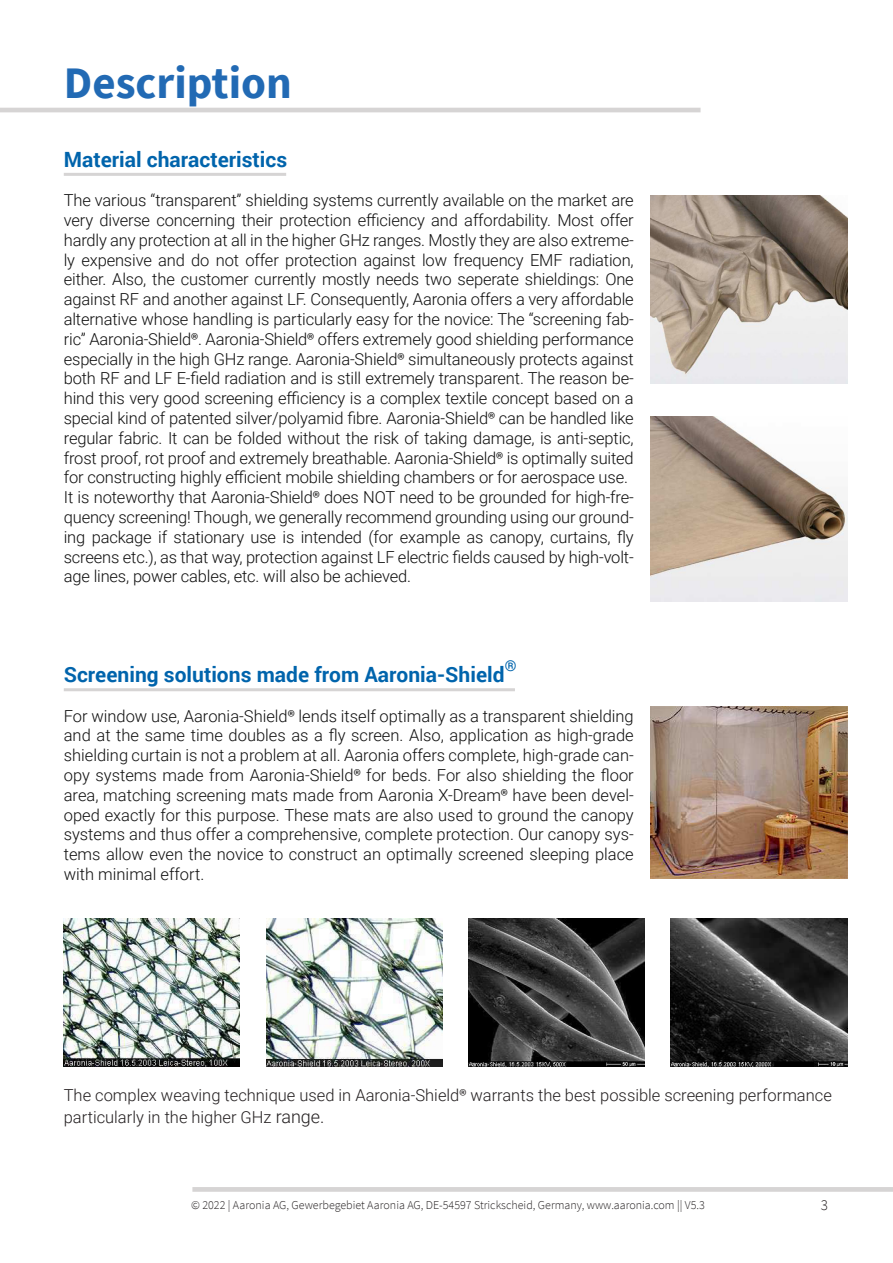
<style>
.page{position:relative;width:893px;height:1263px;background:#fff}
.page>*{position:absolute;margin:0;border:0;box-sizing:border-box;transform-origin:0 0}
.t1{font:700 45px "Source Sans Pro";color:#226ab4}
.t2{font:700 21px "Roboto";color:#0064ac}
.t3{font:300 16.5px/19.8px "Roboto";letter-spacing:-.01em;color:#0f0f0f;text-align:justify}
.t4{font:300 16.5px/21.6px "Roboto";color:#231f20}
.t5{font:300 15px "Source Sans Pro";color:#231f20}
.t6{font:700 15px "Roboto";color:#0064ac}
.t7{font:300 12px "Source Sans Pro";color:#231f20}
.s1{font-family:"Source Sans Pro";font-weight:400}
.s2{font-size:18px}
</style>
<div class="page">
<svg style="left:192px;top:1187px;width:701px;height:5px;background:#d8d6d6"></svg>
<hr style="left:0;top:108px;width:701px;height:4px;background:#d6d4d4">
<div style="left:64px;top:173px;width:222px;height:3px;border:2px solid #d6d4d4"></div>
<img style="left:651px;top:196px;width:196px;height:187px">
<img style="left:651px;top:417px;width:196px;height:185px">
<div style="left:64px;top:688px;width:451px;height:3px;border:2px solid #d6d4d4"></div>
<img style="left:651px;top:706px;width:196px;height:172px">
<img style="left:64px;top:919px;width:176px;height:147px">
<img style="left:266px;top:919px;width:176px;height:147px">
<img style="left:468px;top:919px;width:177px;height:147px">
<img style="left:671px;top:919px;width:176px;height:147px">
<p class="t1" style="left:64px;top:52px;width:230px">Description</p>
<p class="t2" style="left:64px;top:144px;width:225px">Material characteristics</p>
<p class="t3" style="left:64px;top:190px;width:572px">The various “transparent” shielding systems currently available on the market are very diverse concerning their protection efficiency and affordability. Most offer hardly any protection at all in the higher GHz ranges. Mostly they are also extreme&shy;ly expensive and do not offer protection against low frequency EMF radiation, either. Also, the customer currently mostly needs two seperate shieldings: One against RF and another against LF. Consequently, Aaronia offers a very affordable alternative whose handling is particularly easy for the novice: The “screening fab&shy;ric” Aaronia-Shield<span class="s1">®</span>. Aaronia-Shield<span class="s1">®</span> offers extremely good shielding performance especially in the high GHz range. Aaronia-Shield<span class="s1">®</span> simultaneously protects against both RF and LF E-field radiation and is still extremely transparent. The reason be&shy;hind this very good screening efficiency is a complex textile concept based on a special kind of patented silver/polyamid fibre. Aaronia-Shield<span class="s1">®</span> can be handled like regular fabric. It can be folded without the risk of taking damage, is anti-septic, frost proof, rot proof and extremely breathable. Aaronia-Shield<span class="s1">®</span> is optimally suited for constructing highly efficient mobile shielding chambers or for aerospace use.</p>
<p class="t3" style="left:64px;top:487px;width:571px">It is noteworthy that Aaronia-Shield<span class="s1">®</span> does NOT need to be grounded for high-fre&shy;quency screening! Though, we generally recommend grounding using our ground&shy;ing package if stationary use is intended (for example as canopy, curtains, fly screens etc.), as that way, protection against LF electric fields caused by high-volt&shy;age lines, power cables, etc. will also be achieved.</p>
<p class="t2" style="left:64px;top:660px;width:442px">Screening solutions made from Aaronia-Shield</p>
<p class="t6" style="left:505px;top:655px;width:13px">®</p>
<p class="t3" style="left:64px;top:705px;width:571px">For window use, Aaronia-Shield<span class="s1">®</span> lends itself optimally as a transparent shielding and at the same time doubles as a fly screen. Also, application as high-grade shielding curtain is not a problem at all. Aaronia offers complete, high-grade can&shy;opy systems made from Aaronia-Shield<span class="s1">®</span> for beds. For also shielding the floor area, matching screening mats made from Aaronia X-Dream<span class="s1">®</span> have been devel&shy;oped exactly for this purpose. These mats are also used to ground the canopy systems and thus offer a comprehensive, complete protection. Our canopy sys&shy;tems allow even the novice to construct an optimally screened sleeping place with minimal effort.</p>
<p class="t4" style="left:64px;top:1084px;width:770px">The complex weaving technique used in Aaronia-Shield<span class="s1">®</span> warrants the best possible screening performance particularly in the higher GHz <span class="s2">range.</span></p>
<p class="t7" style="left:191px;top:1197px;width:515px">© 2022 | Aaronia AG, Gewerbegebiet Aaronia AG, DE-54597 Strickscheid, Germany, www.aaronia.com || V5.3</p>
<p class="t5" style="left:821px;top:1196px;width:9px">3</p>
</div>
